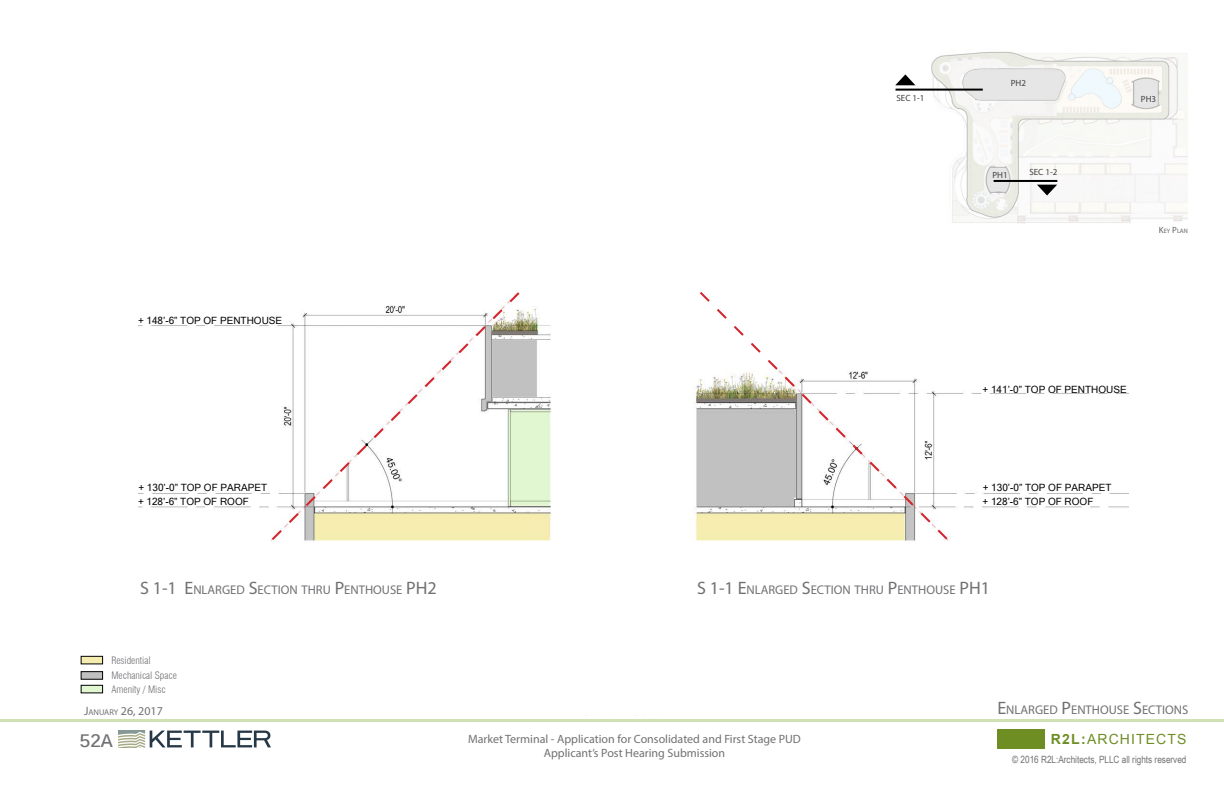
<style>
.page{position:relative;width:1224px;height:792px;background:#fff}
.page>*{position:absolute;margin:0;border:0;box-sizing:border-box;transform-origin:0 0}
.t1{font:700 18px "Kalinga";color:#717073}
.t2{font:14px "Arial";letter-spacing:.08em;color:#6e8e24}
.t3{font:12.6px "Myriad Pro";color:#717073}
.t4{font:12px/14.4px "Myriad Pro";color:#717173;text-align:center}
.t5{font:12px "Myriad Pro";color:#717073}
.t6{font:10px "Microsoft Sans Serif";color:#000}
.t7{font:10px "Arial Narrow";color:#717173}
.t8{font:300 condensed 10px/13.7px "Swiss 721 BT";color:#6d6e71}
.t9{font:9px "Myriad Pro";color:#414042}
.t10{font:6.3px "Myriad Pro";color:#636466}
.s1{font-size:9px}
.s2{font-size:18px}
.s3{font-size:8.4px}
.s4{font-weight:700}
</style>
<div class="page">
<div style="left:997px;top:730px;width:47px;height:19px;background:#6e8e24"></div>
<hr style="left:0;top:719px;width:1224px;height:3px;background:#cfe0b3">
<svg style="left:118px;top:730px;width:153px;height:18px"></svg>
<img style="left:138px;top:308px;width:991px;height:233px">
<img style="left:919px;top:52px;width:269px;height:171px">
<svg style="left:895px;top:74px;width:20px;height:11px"></svg>
<svg style="left:1037px;top:185px;width:20px;height:11px"></svg>
<svg style="left:270px;top:292px;width:252px;height:249px"></svg>
<svg style="left:698px;top:292px;width:252px;height:249px"></svg>
<hr style="left:896px;top:89px;width:87px;height:2px;background:#000">
<hr style="left:994px;top:180px;width:63px;height:2px;background:#000">
<div style="left:81px;top:672px;width:22px;height:7px;background:#c0c0c0"></div>
<div style="left:81px;top:685px;width:22px;height:8px;background:#e1f7d1;border:1px solid #000"></div>
<div style="left:81px;top:656px;width:22px;height:8px;background:#f5edaf;border:1px solid #000"></div>
<p class="t6" style="left:138px;top:314px;width:146px">+ 148’-6” TOP OF PENTHOUSE</p>
<p class="t9" style="left:897px;top:93px;width:29px">SEC 1-1</p>
<p class="t9" style="left:1011px;top:77px;width:17px">PH2</p>
<p class="t9" style="left:992px;top:169px;width:17px">PH1</p>
<p class="t9" style="left:1029px;top:166px;width:29px">SEC 1-2</p>
<p class="t9" style="left:1141px;top:93px;width:17px">PH3</p>
<p class="t10" style="left:1159px;top:227px;width:31px"><span class="s1">K</span>EY <span class="s1">P</span>LAN</p>
<p class="t6" style="left:983px;top:383px;width:146px">+ 141’-0” TOP OF PENTHOUSE</p>
<p class="t6" style="left:138px;top:481px;width:130px">+ 130’-0” TOP OF PARAPET</p>
<p class="t6" style="left:138px;top:495px;width:112px">+ 128’-6” TOP OF ROOF</p>
<p class="t6" style="left:983px;top:481px;width:130px">+ 130’-0” TOP OF PARAPET</p>
<p class="t6" style="left:983px;top:495px;width:112px">+ 128’-6” TOP OF ROOF</p>
<p class="t3" style="left:140px;top:582px;width:298px"><span class="s2">S 1-1 E</span>NLARGED <span class="s2">S</span>ECTION THRU <span class="s2">P</span>ENTHOUSE <span class="s2">PH2</span></p>
<p class="t3" style="left:697px;top:582px;width:294px"><span class="s2">S 1-1 E</span>NLARGED <span class="s2">S</span>ECTION THRU <span class="s2">P</span>ENTHOUSE <span class="s2">PH1</span></p>
<p class="t8" style="left:112px;top:653px;width:41px">Residential</p>
<p class="t8" style="left:112px;top:669px;width:67px">Mechanical Space<br>Amenity / Misc</p>
<p class="t5" style="left:84px;top:703px;width:80px">J<span class="s3">ANUARY</span> 26, 2017</p>
<p class="t3" style="left:997px;top:702px;width:191px"><span class="s2">E</span>NLARGED <span class="s2">P</span>ENTHOUSE <span class="s2">S</span>ECTIONS</p>
<h1 class="t1" style="left:80px;top:729px;width:35px">52A</h1>
<h1 class="t1" style="left:82px;top:730px;width:33px">137</h1>
<p class="t4" style="left:468px;top:732px;width:334px">Market Terminal - Application for Consolidated and First Stage PUD<br>Applicant’s Post Hearing Submission</p>
<h2 class="t2" style="left:1051px;top:730px;width:137px"><span class="s4">R2L:</span>ARCHITECTS</h2>
<p class="t7" style="left:1012px;top:752px;width:176px">© 2016 R2L:Architects, PLLC all rights reserved</p>
</div>
